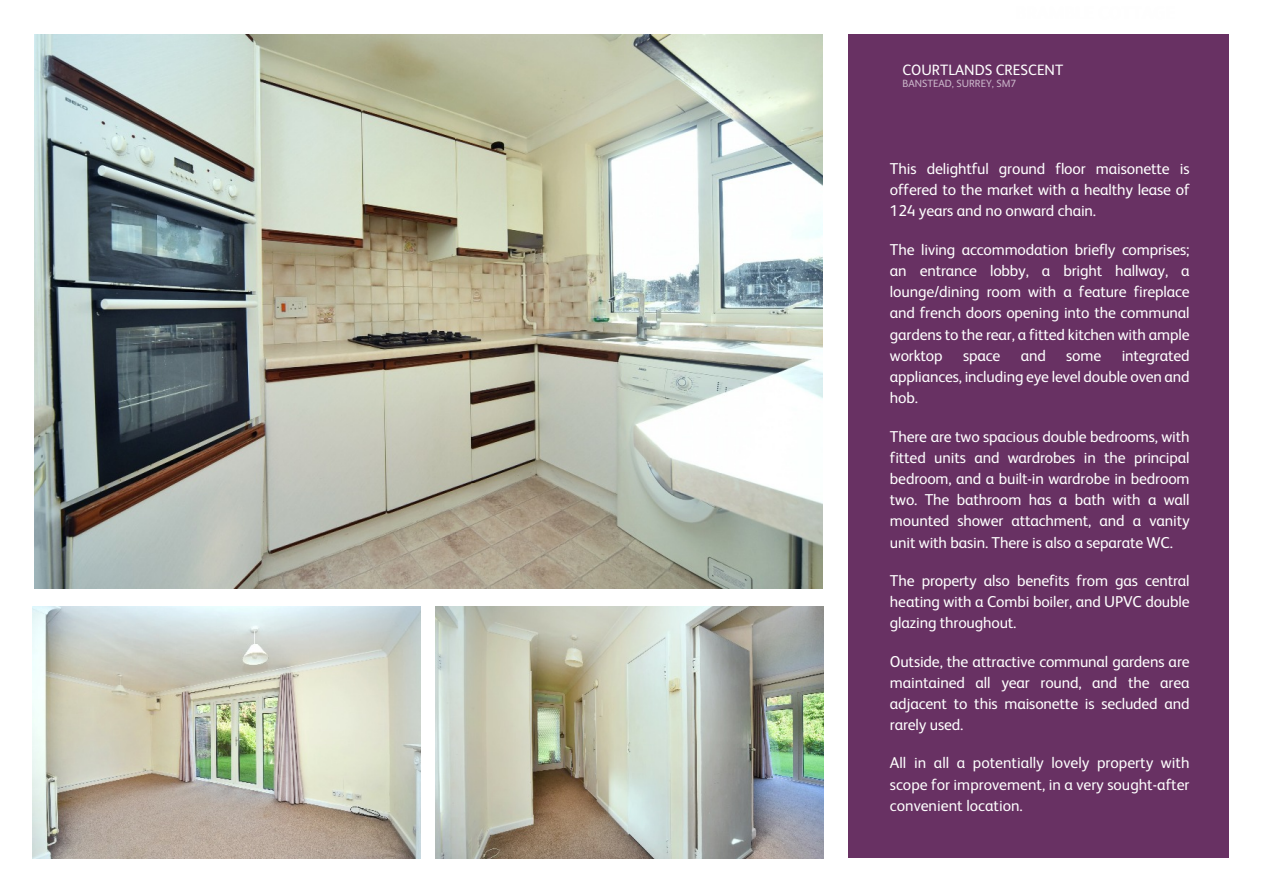
<style>
.page{position:relative;width:1263px;height:893px;background:#fff}
.page>*{position:absolute;margin:0;border:0;box-sizing:border-box;transform-origin:0 0}
.t1{font:15.75px/21.1px "FS Albert";letter-spacing:-.01em;color:#fff;text-align:justify}
.t2{font:15.75px/21.1px "FS Albert";color:#fefefe;text-align:justify}
.t3{font:15px "FS Albert";color:#fefefe}
.t4{font:10.5px "FS Albert";color:#cab6c9}
</style>
<div class="page">
<img style="left:34px;top:34px;width:788px;height:554px">
<img style="left:33px;top:606px;width:387px;height:253px">
<img style="left:436px;top:606px;width:387px;height:253px">
<div style="left:848px;top:35px;width:381px;height:823px;background:#683163"></div>
<p class="t3" style="left:902px;top:63px;width:162px">COURTLANDS CRESCENT</p>
<p class="t4" style="left:902px;top:79px;width:115px">BANSTEAD, SURREY, SM7</p>
<p class="t1" style="left:890px;top:159px;width:301px">This delightful ground floor maisonette is offered to the market with a healthy lease of 124 years and no onward chain.</p>
<p class="t1" style="left:890px;top:240px;width:301px">The living accommodation briefly comprises; an entrance lobby, a bright hallway, a lounge/dining room with a feature fireplace and french doors opening into the communal gardens to the rear, a fitted kitchen with ample worktop</p>
<p class="t1" style="left:890px;top:346px;width:301px;text-indent:232px">integrated appliances, including eye level double oven and hob.</p>
<p class="t1" style="left:890px;top:427px;width:301px">There are two spacious double bedrooms, with fitted units and wardrobes in the principal bedroom, and a built-in wardrobe in bedroom two. The bathroom has a bath with a wall mounted shower attachment, and a vanity unit with basin. There is also a separate WC.</p>
<p class="t1" style="left:890px;top:571px;width:301px">The property also benefits from gas central heating with a Combi boiler, and UPVC double glazing throughout.</p>
<p class="t1" style="left:890px;top:652px;width:301px">Outside, the attractive communal gardens are maintained all year round, and the area adjacent to this maisonette is secluded and rarely used.</p>
<p class="t2" style="left:890px;top:754px;width:301px">All in all a potentially lovely property with scope for improvement, in a very sought-after convenient location.</p>
<p class="t1" style="left:963px;top:346px;width:39px">space</p>
<p class="t1" style="left:1021px;top:346px;width:27px">and</p>
<p class="t1" style="left:1066px;top:346px;width:37px">some</p>
</div>
